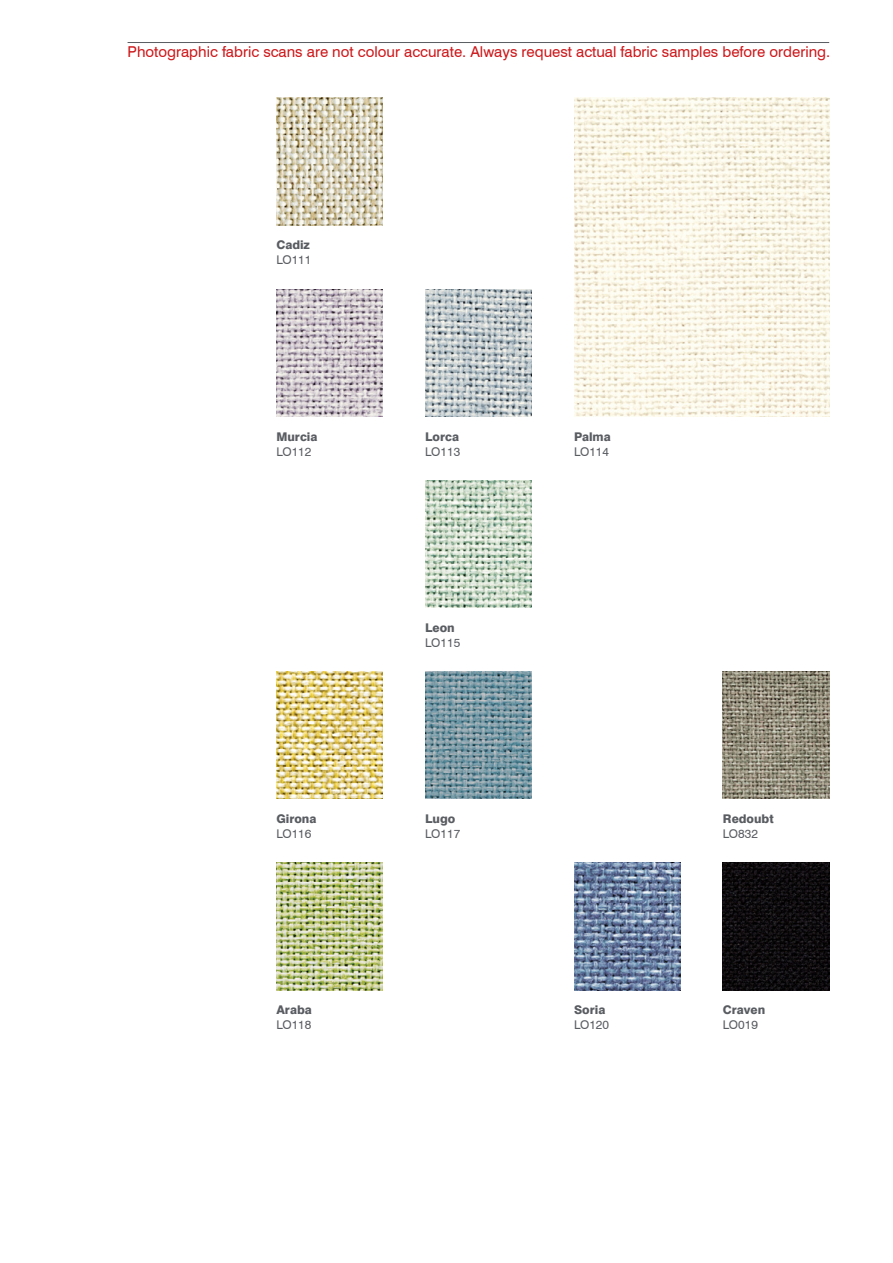
<style>
.page{position:relative;width:893px;height:1263px;background:#fff}
.page>*{position:absolute;margin:0;border:0;box-sizing:border-box;transform-origin:0 0}
.t1{font:15px "Swiss 721 BT";color:#cd171a}
.t2{font:800 12px "Swiss 721 BT";color:#595c61}
.t3{font:12px "Swiss 721 BT";color:#595c61}
</style>
<div class="page">
<hr style="left:128px;top:42px;width:701px;height:1px;background:#595c61">
<img style="left:276px;top:98px;width:107px;height:127px">
<img style="left:574px;top:98px;width:255px;height:319px">
<img style="left:276px;top:289px;width:107px;height:128px">
<img style="left:425px;top:289px;width:106px;height:128px">
<img style="left:425px;top:480px;width:106px;height:128px">
<img style="left:276px;top:671px;width:107px;height:128px">
<img style="left:425px;top:671px;width:106px;height:128px">
<img style="left:723px;top:671px;width:106px;height:128px">
<img style="left:276px;top:862px;width:107px;height:128px">
<img style="left:574px;top:862px;width:106px;height:128px">
<img style="left:723px;top:862px;width:106px;height:128px">
<p class="t1" style="left:128px;top:43px;width:704px">Photographic fabric scans are not colour accurate. Always request actual fabric samples before ordering.</p>
<p class="t2" style="left:276px;top:238px;width:35px">Cadiz</p>
<p class="t3" style="left:276px;top:253px;width:37px">LO111</p>
<p class="t2" style="left:276px;top:429px;width:43px">Murcia</p>
<p class="t3" style="left:276px;top:444px;width:37px">LO112</p>
<p class="t2" style="left:425px;top:429px;width:35px">Lorca</p>
<p class="t3" style="left:425px;top:444px;width:37px">LO113</p>
<p class="t2" style="left:574px;top:429px;width:38px">Palma</p>
<p class="t3" style="left:574px;top:444px;width:37px">LO114</p>
<p class="t2" style="left:425px;top:620px;width:31px">Leon</p>
<p class="t3" style="left:425px;top:635px;width:37px">LO115</p>
<p class="t2" style="left:276px;top:811px;width:42px">Girona</p>
<p class="t3" style="left:276px;top:826px;width:37px">LO116</p>
<p class="t2" style="left:425px;top:811px;width:32px">Lugo</p>
<p class="t3" style="left:425px;top:826px;width:37px">LO117</p>
<p class="t2" style="left:723px;top:811px;width:52px">Redoubt</p>
<p class="t3" style="left:723px;top:826px;width:37px">LO832</p>
<p class="t2" style="left:276px;top:1002px;width:37px">Araba</p>
<p class="t3" style="left:276px;top:1017px;width:37px">LO118</p>
<p class="t2" style="left:574px;top:1002px;width:33px">Soria</p>
<p class="t3" style="left:574px;top:1017px;width:37px">LO120</p>
<p class="t2" style="left:723px;top:1002px;width:44px">Craven</p>
<p class="t3" style="left:723px;top:1017px;width:37px">LO019</p>
</div>
